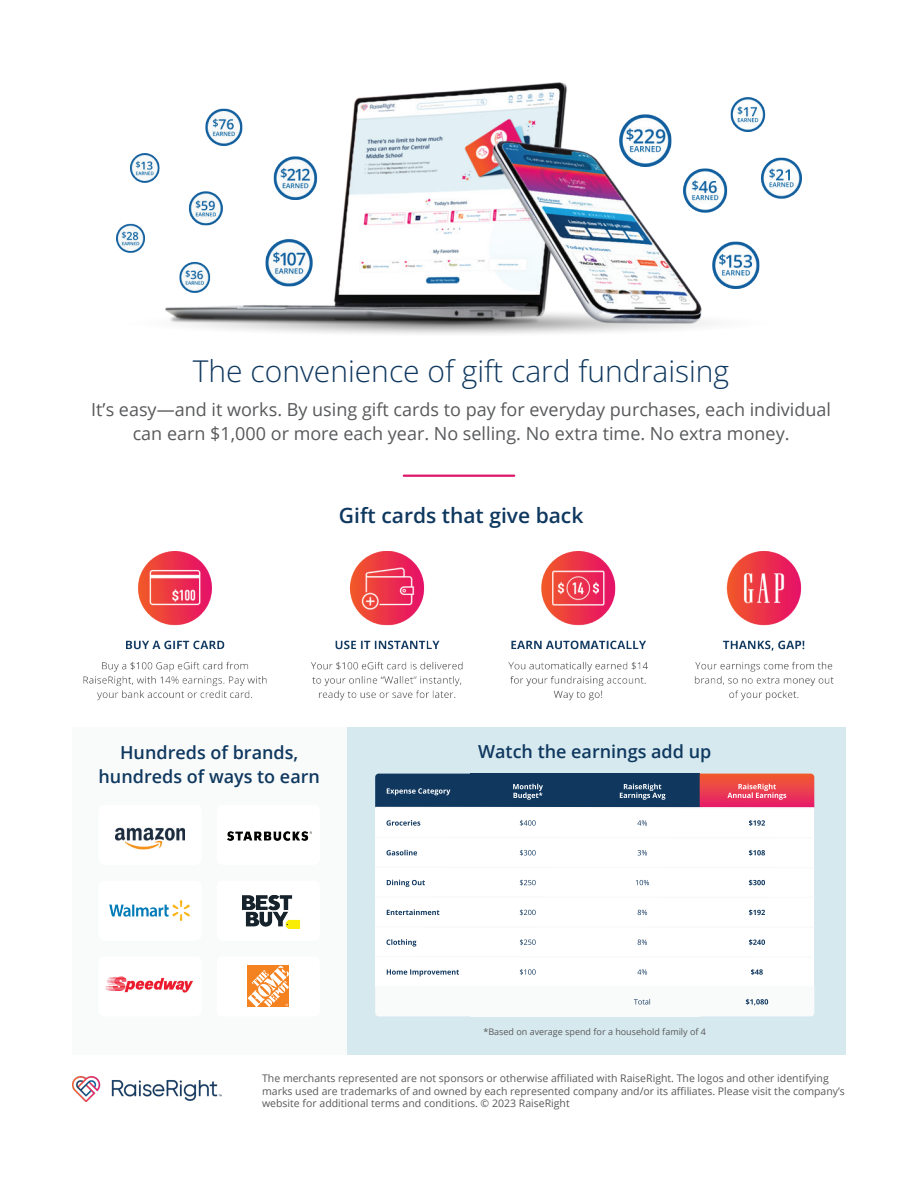
<style>
.page{position:relative;width:918px;height:1188px;background:#fff}
.page>*{position:absolute;margin:0;border:0;box-sizing:border-box;transform-origin:0 0}
.t1{font:300 30px "Open Sans";color:#0f385f}
.t2{font:600 21px "Open Sans";color:#0f385f}
.t3{font:18px/24px "Open Sans";color:#58595b;text-align:center}
.t4{font:600 18px/24px "Open Sans";color:#0f385f;text-align:center}
.t5{font:10.5px/12.6px "Open Sans";color:#58595b}
.t6{font:9px "Open Sans";color:#58595b}
</style>
<div class="page">
<div style="left:346px;top:727px;width:500px;height:327px;background:#d6e9ef"></div>
<svg style="left:375px;top:774px;width:95px;height:33px"></svg>
<div style="left:375px;top:808px;width:95px;height:30px;background:#fff"></div>
<svg style="left:387px;top:820px;width:33px;height:6px"></svg>
<div style="left:375px;top:838px;width:95px;height:29px;background:#fff"></div>
<svg style="left:387px;top:850px;width:30px;height:5px"></svg>
<div style="left:375px;top:867px;width:95px;height:30px;background:#fff"></div>
<svg style="left:387px;top:880px;width:38px;height:7px"></svg>
<div style="left:375px;top:897px;width:95px;height:30px;background:#fff"></div>
<svg style="left:387px;top:909px;width:52px;height:6px"></svg>
<div style="left:375px;top:927px;width:95px;height:30px;background:#fff"></div>
<svg style="left:387px;top:939px;width:29px;height:8px"></svg>
<div style="left:375px;top:957px;width:95px;height:30px;background:#fff"></div>
<svg style="left:387px;top:969px;width:72px;height:7px"></svg>
<div style="left:375px;top:988px;width:95px;height:28px;background:#f9fafa"></div>
<div style="left:470px;top:774px;width:115px;height:34px;background:#10385f"></div>
<svg style="left:513px;top:784px;width:30px;height:16px"></svg>
<div style="left:470px;top:808px;width:115px;height:30px;background:#fff"></div>
<svg style="left:520px;top:820px;width:16px;height:6px"></svg>
<div style="left:470px;top:838px;width:115px;height:29px;background:#fff"></div>
<svg style="left:520px;top:850px;width:16px;height:6px"></svg>
<div style="left:470px;top:867px;width:115px;height:30px;background:#fff"></div>
<svg style="left:520px;top:880px;width:16px;height:6px"></svg>
<div style="left:470px;top:897px;width:115px;height:30px;background:#fff"></div>
<svg style="left:520px;top:909px;width:16px;height:6px"></svg>
<div style="left:470px;top:927px;width:115px;height:30px;background:#fff"></div>
<svg style="left:520px;top:939px;width:16px;height:6px"></svg>
<div style="left:470px;top:957px;width:115px;height:30px;background:#fff"></div>
<svg style="left:520px;top:969px;width:16px;height:6px"></svg>
<div style="left:470px;top:987px;width:115px;height:29px;background:#f9fafa"></div>
<div style="left:585px;top:774px;width:115px;height:34px;background:#10385f"></div>
<svg style="left:620px;top:784px;width:45px;height:16px"></svg>
<div style="left:585px;top:808px;width:115px;height:30px;background:#fff"></div>
<svg style="left:637px;top:820px;width:10px;height:6px"></svg>
<div style="left:585px;top:838px;width:115px;height:29px;background:#fff"></div>
<svg style="left:638px;top:850px;width:9px;height:5px"></svg>
<div style="left:585px;top:867px;width:115px;height:30px;background:#fff"></div>
<svg style="left:636px;top:880px;width:13px;height:5px"></svg>
<div style="left:585px;top:897px;width:115px;height:30px;background:#fff"></div>
<svg style="left:638px;top:910px;width:9px;height:5px"></svg>
<div style="left:585px;top:927px;width:115px;height:30px;background:#fff"></div>
<svg style="left:638px;top:940px;width:9px;height:5px"></svg>
<div style="left:585px;top:957px;width:115px;height:30px;background:#fff"></div>
<svg style="left:637px;top:969px;width:10px;height:6px"></svg>
<div style="left:585px;top:987px;width:115px;height:29px;background:#f9fafa"></div>
<svg style="left:634px;top:999px;width:16px;height:5px"></svg>
<svg style="left:700px;top:774px;width:114px;height:33px"></svg>
<div style="left:700px;top:808px;width:114px;height:30px;background:#fff"></div>
<svg style="left:749px;top:820px;width:16px;height:6px"></svg>
<div style="left:700px;top:838px;width:114px;height:29px;background:#fff"></div>
<svg style="left:749px;top:850px;width:16px;height:6px"></svg>
<div style="left:700px;top:867px;width:114px;height:30px;background:#fff"></div>
<svg style="left:749px;top:880px;width:16px;height:6px"></svg>
<div style="left:700px;top:897px;width:114px;height:30px;background:#fff"></div>
<svg style="left:749px;top:909px;width:16px;height:6px"></svg>
<div style="left:700px;top:927px;width:114px;height:30px;background:#fff"></div>
<svg style="left:749px;top:939px;width:16px;height:6px"></svg>
<div style="left:700px;top:957px;width:114px;height:30px;background:#fff"></div>
<svg style="left:751px;top:969px;width:12px;height:6px"></svg>
<div style="left:700px;top:988px;width:114px;height:28px;background:#f9fafa"></div>
<hr style="left:375px;top:807px;width:439px;height:2px;background:#f9fafa">
<hr style="left:375px;top:837px;width:439px;height:2px;background:#f9fafa">
<hr style="left:375px;top:866px;width:439px;height:2px;background:#f9fafa">
<hr style="left:375px;top:896px;width:439px;height:2px;background:#f9fafa">
<hr style="left:375px;top:926px;width:439px;height:2px;background:#f9fafa">
<hr style="left:375px;top:956px;width:439px;height:2px;background:#f9fafa">
<hr style="left:375px;top:986px;width:439px;height:2px;background:#f9fafa">
<div style="left:72px;top:727px;width:274px;height:327px;background:#f9fafa"></div>
<img style="left:116px;top:82px;width:686px;height:252px">
<div style="left:99px;top:805px;width:103px;height:60px;background:#fff;border-radius:6px"></div>
<div style="left:217px;top:805px;width:103px;height:60px;background:#fff;border-radius:6px"></div>
<div style="left:99px;top:881px;width:103px;height:60px;background:#fff;border-radius:6px"></div>
<div style="left:217px;top:881px;width:103px;height:60px;background:#fff;border-radius:6px"></div>
<div style="left:99px;top:956px;width:103px;height:60px;background:#fff;border-radius:6px"></div>
<div style="left:217px;top:956px;width:103px;height:60px;background:#fff;border-radius:6px"></div>
<hr style="left:403px;top:475px;width:112px;height:2px;background:#dc1669">
<img style="left:83px;top:551px;width:751px;height:150px">
<img style="left:115px;top:827px;width:70px;height:23px">
<img style="left:228px;top:832px;width:84px;height:8px">
<img style="left:110px;top:901px;width:81px;height:19px">
<img style="left:243px;top:895px;width:57px;height:33px">
<img style="left:105px;top:976px;width:88px;height:17px">
<svg style="left:247px;top:965px;width:42px;height:42px"></svg>
<svg style="left:248px;top:966px;width:41px;height:41px"></svg>
<img style="left:73px;top:1076px;width:149px;height:26px">
<h1 class="t1" style="left:193px;top:350px;width:538px">The convenience of gift card fundraising</h1>
<h3 class="t3" style="left:91px;top:397px;width:741px">It’s easy—and it works. By using gift cards to pay for everyday purchases, each individual can earn $1,000 or more each year. No selling. No extra time. No extra money.</h3>
<h2 class="t2" style="left:339px;top:501px;width:246px">Gift cards that give back</h2>
<h3 class="t4" style="left:98px;top:740px;width:223px">Hundreds of brands, hundreds of ways to earn</h3>
<h3 class="t4" style="left:478px;top:740px;width:235px">Watch the earnings add up</h3>
<p class="t6" style="left:483px;top:1025px;width:224px">*Based on average spend for a household family of 4</p>
<p class="t5" style="left:262px;top:1072px;width:584px">The merchants represented are not sponsors or otherwise affiliated with RaiseRight. The logos and other identifying marks used are trademarks of and owned by each represented company and/or its affiliates. Please visit the company’s website for additional terms and conditions. © 2023 RaiseRight</p>
</div>
